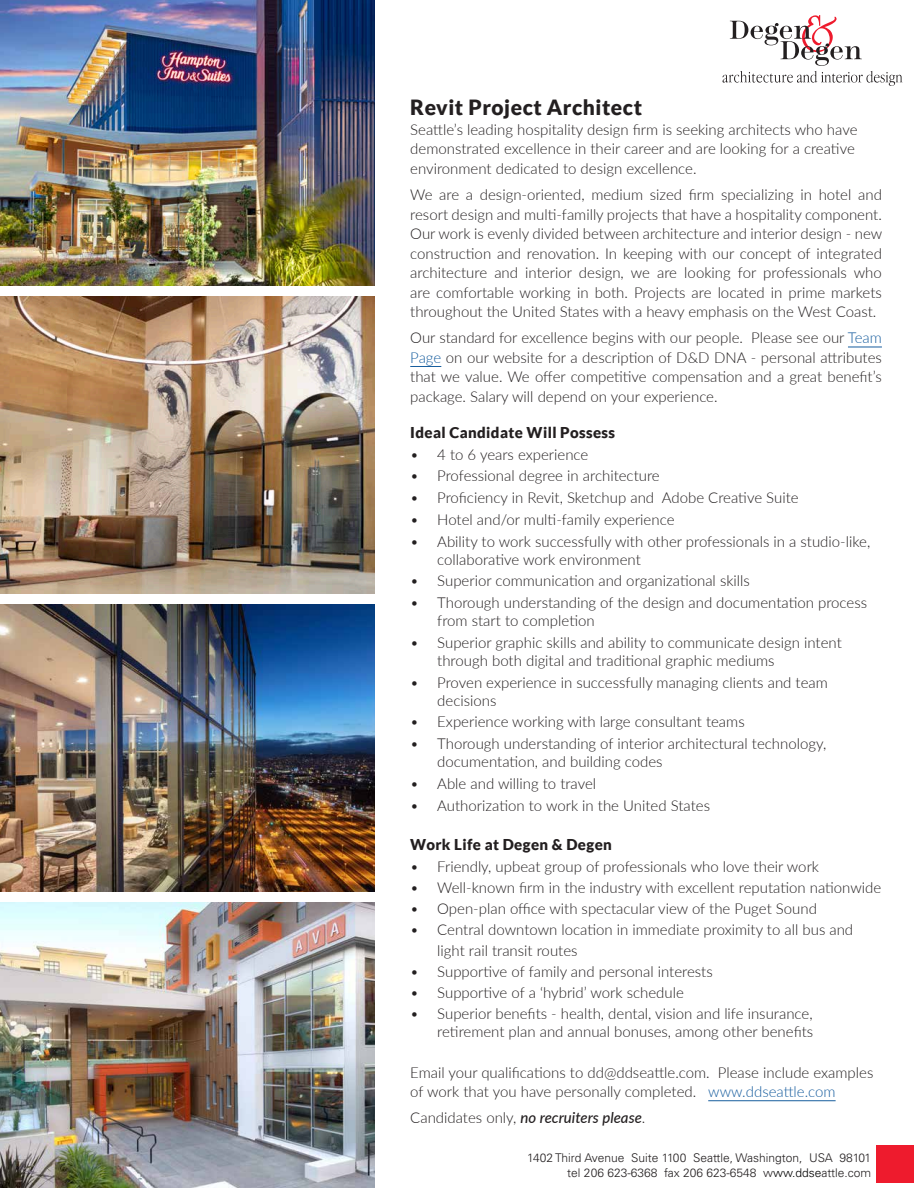
<style>
.page{position:relative;width:918px;height:1188px;background:#fff}
.page>*{position:absolute;margin:0;border:0;box-sizing:border-box;transform-origin:0 0}
.t1{font:900 21px "Lato";letter-spacing:.025em;color:#231f20}
.t2{font:300 15px/19.5px "Lato";color:#231f20}
.t3{font:900 15px "Lato";letter-spacing:.025em;color:#231f20}
.t4{font:italic 500 15px "Lato";color:#231f20}
.t5{font:300 12px/14.4px "Univers";color:#231f20;text-align:right}
.s1{color:#175d9e}
.s2{font-weight:300;font-style:normal}
.s3{color:#000}
</style>
<div class="page">
<hr style="left:848px;top:347px;width:34px;height:1px;background:#175d9e">
<hr style="left:410px;top:366px;width:31px;height:1px;background:#175d9e">
<hr style="left:708px;top:1100px;width:128px;height:1px;background:#175d9e">
<div style="left:876px;top:1146px;width:38px;height:37px;background:#ee1b2d"></div>
<img style="left:0;top:296px;width:374px;height:297px">
<img style="left:0;top:903px;width:374px;height:285px">
<img style="left:0;top:605px;width:374px;height:287px">
<img style="left:0;top:0;width:374px;height:285px">
<svg style="left:723px;top:15px;width:179px;height:71px"></svg>
<h1 class="t1" style="left:410px;top:95px;width:233px">Revit Project Architect</h1>
<p class="t2" style="left:410px;top:119px;width:449px">Seattle’s leading hospitality design firm is seeking architects who have demonstrated excellence in their career and are looking for a creative environment dedicated to design excellence.</p>
<p class="t2" style="left:410px;top:184px;width:473px;text-align:justify">We are a design-oriented, medium sized firm specializing in hotel and resort design and multi-familly projects that have a hospitality component.<br>Our work is evenly divided between architecture and interior design - new construction and renovation. In keeping with our concept of integrated architecture and interior design, we are looking for professionals who are comfortable working in both. Projects are located in prime markets throughout the United States with a heavy emphasis on the West Coast.</p>
<p class="t2" style="left:410px;top:328px;width:473px;text-align:justify">Our standard for excellence begins with our people. Please see our <span class="s1">Team Page</span> on our website for a description of D&amp;D DNA - personal attributes that we value. We offer competitive compensation and a great benefit’s package. Salary will depend on your experience.</p>
<p class="t3" style="left:410px;top:424px;width:206px">Ideal Candidate Will Possess</p>
<p class="t2" style="left:410px;top:444px;width:180px">• 4 to 6 years experience</p>
<p class="t2" style="left:410px;top:466px;width:251px">• Professional degree in architecture</p>
<p class="t2" style="left:410px;top:487px;width:390px">• Proficiency in Revit, Sketchup and Adobe Creative Suite</p>
<p class="t2" style="left:410px;top:509px;width:266px">• Hotel and/or multi-family experience</p>
<p class="t2" style="left:437px;top:532px;width:435px;line-height:18px;text-indent:-27px">• Ability to work successfully with other professionals in a studio-like, collaborative work environment</p>
<p class="t2" style="left:410px;top:571px;width:341px">• Superior communication and organizational skills</p>
<p class="t2" style="left:437px;top:593px;width:431px;line-height:18px;text-indent:-27px">• Thorough understanding of the design and documentation process from start to completion</p>
<p class="t2" style="left:437px;top:633px;width:406px;line-height:18px;text-indent:-27px">• Superior graphic skills and ability to communicate design intent through both digital and traditional graphic mediums</p>
<p class="t2" style="left:437px;top:673px;width:392px;line-height:18px;text-indent:-27px">• Proven experience in successfully managing clients and team decisions</p>
<p class="t2" style="left:410px;top:712px;width:336px">• Experience working with large consultant teams</p>
<p class="t2" style="left:437px;top:734px;width:391px;line-height:18px;text-indent:-27px">• Thorough understanding of interior architectural technology, documentation, and building codes</p>
<p class="t2" style="left:410px;top:773px;width:187px">• Able and willing to travel</p>
<p class="t2" style="left:410px;top:795px;width:301px">• Authorization to work in the United States</p>
<p class="t3" style="left:410px;top:836px;width:203px">Work Life at Degen &amp; Degen</p>
<p class="t2" style="left:410px;top:856px;width:410px">• Friendly, upbeat group of professionals who love their work</p>
<p class="t2" style="left:410px;top:877px;width:473px">• Well-known firm in the industry with excellent reputation nationwide</p>
<p class="t2" style="left:410px;top:898px;width:408px">• Open-plan office with spectacular view of the Puget Sound</p>
<p class="t2" style="left:437px;top:919px;width:417px;line-height:21px;text-indent:-27px">• Central downtown location in immediate proximity to all bus and light rail transit routes</p>
<p class="t2" style="left:410px;top:961px;width:304px">• Supportive of family and personal interests</p>
<p class="t2" style="left:410px;top:982px;width:275px">• Supportive of a ‘hybrid’ work schedule</p>
<p class="t2" style="left:410px;top:1004px;width:404px;line-height:18px;text-align:right">• Superior benefits - health, dental, vision and life insurance, retirement plan and annual bonuses, among other benefits</p>
<p class="t2" style="left:410px;top:1062px;width:465px">Email your qualifications to dd@ddseattle.com. Please include examples of work that you have personally completed. <span class="s1">www.ddseattle.com</span></p>
<p class="t4" style="left:410px;top:1107px;width:237px"><span class="s2">Candidates only,</span> no recruiters please<span class="s2">.</span></p>
<p class="t5" style="left:527px;top:1151px;width:345px">1402 Third Avenue Suite 1100 Seattle, Washington, USA 98101 tel 206 623-6368 fax 206 623-6548 w<span class="s3">ww.ddse</span>attle.com</p>
</div>
